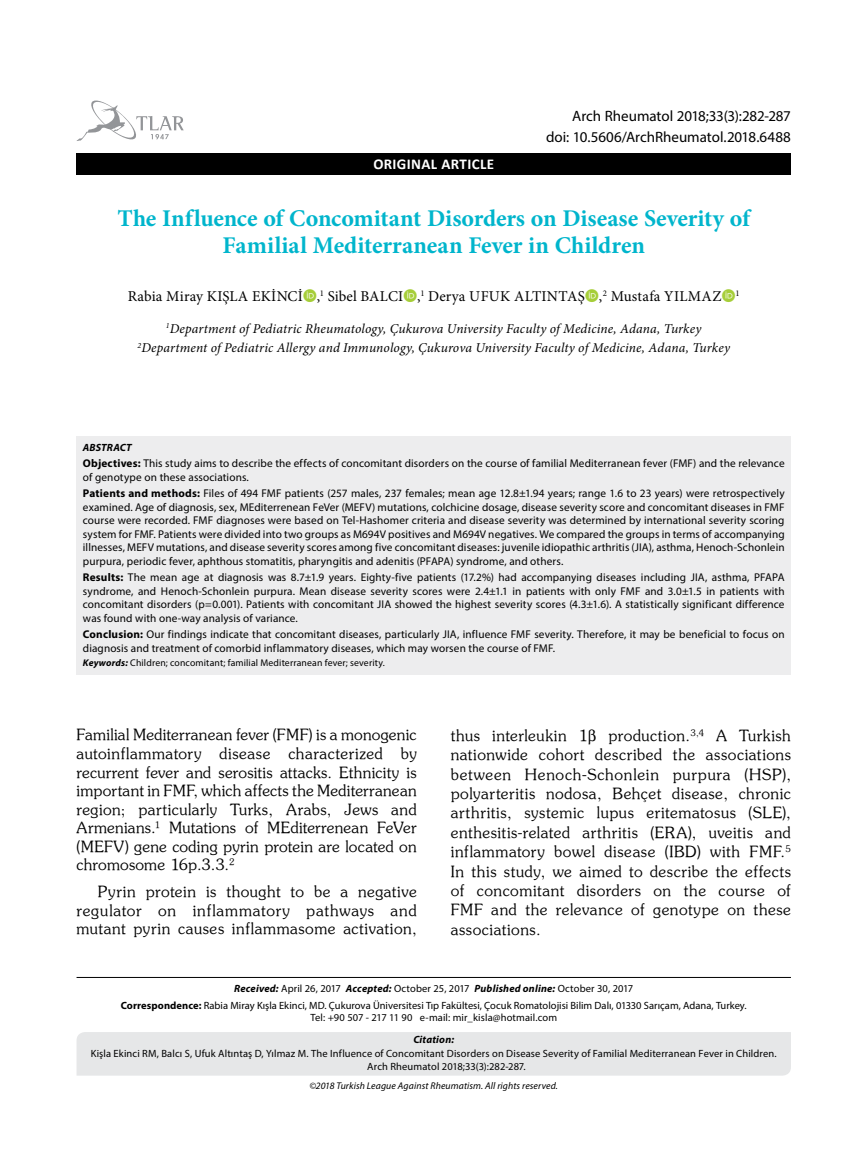
<style>
.page{position:relative;width:859px;height:1170px;background:#fff}
.page>*{position:absolute;margin:0;border:0;box-sizing:border-box;transform-origin:0 0}
.t1{font:700 24px/27px "Minion Pro";color:#00b5cc;text-align:center}
.t2{font:15.45px/19.4px "Souvenir Turk";letter-spacing:.03em;color:#000;text-align:justify}
.t3{font:15px "Minion Pro";letter-spacing:.01em;color:#000}
.t4{font:15px "Myriad Pro";color:#000}
.t5{font:700 15px "Calibri";letter-spacing:.02em;color:#fff}
.t6{font:italic 13.5px/19.5px "Minion Pro";letter-spacing:.01em;color:#000;text-align:center}
.t7{font:11.25px/13.5px "Myriad Pro";letter-spacing:.01em;color:#000}
.t8{font:10.5px/16.8px "Myriad Pro";letter-spacing:.01em;color:#000;text-align:center}
.t9{font:italic 700 10.5px "Myriad Pro";letter-spacing:.02em;color:#000}
.t10{font:9.75px "Myriad Pro";letter-spacing:.015em;color:#000}
.t11{font:italic 9.75px "Myriad Pro";letter-spacing:.01em;color:#000}
.s1{font-weight:700}
.s2{font-weight:700;font-style:italic}
</style>
<div class="page">
<div style="left:77px;top:153px;width:714px;height:21px;background:#000"></div>
<svg style="left:76px;top:100px;width:108px;height:41px"></svg>
<hr style="left:77px;top:977px;width:714px;height:1px;background:#000">
<div style="left:77px;top:436px;width:714px;height:238px;background:#ededee"></div>
<div style="left:77px;top:1032px;width:714px;height:43px;background:#e6e7e8"></div>
<h3 class="t4" style="left:572px;top:107px;width:220px">Arch Rheumatol 2018;33(3):282-287</h3>
<h3 class="t5" style="left:373px;top:153px;width:122px">ORIGINAL ARTICLE</h3>
<h3 class="t4" style="left:546px;top:127px;width:246px">doi: 10.5606/ArchRheumatol.2018.6488</h3>
<h1 class="t1" style="left:118px;top:204px;width:634px">The Influence of Concomitant Disorders on Disease Severity of<br>Familial Mediterranean Fever in Children</h1>
<h3 class="t3" style="left:128px;top:286px;width:613px">Rabia Miray KIŞLA EKİNCİ ,<sup>1</sup> Sibel BALCI ,<sup>1</sup> Derya UFUK ALTINTAŞ ,<sup>2</sup> Mustafa YILMAZ <sup>1</sup></h3>
<p class="t6" style="left:137px;top:319px;width:594px"><sup>1</sup>Department of Pediatric Rheumatology, Çukurova University Faculty of Medicine, Adana, Turkey<br><sup>2</sup>Department of Pediatric Allergy and Immunology, Çukurova University Faculty of Medicine, Adana, Turkey</p>
<p class="t9" style="left:83px;top:440px;width:50px">ABSTRACT</p>
<p class="t7" style="left:83px;top:456px;width:703px"><span class="s1">Objectives:</span> This study aims to describe the effects of concomitant disorders on the course of familial Mediterranean fever (FMF) and the relevance of genotype on these associations.</p>
<p class="t7" style="left:83px;top:486px;width:703px;text-align:justify"><span class="s1">Patients and methods:</span> Files of 494 FMF patients (257 males, 237 females; mean age 12.8±1.94 years; range 1.6 to 23 years) were retrospectively examined. Age of diagnosis, sex, MEditerrenean FeVer (MEFV) mutations, colchicine dosage, disease severity score and concomitant diseases in FMF course were recorded. FMF diagnoses were based on Tel-Hashomer criteria and disease severity was determined by international severity scoring system for FMF. Patients were divided into two groups as M694V positives and M694V negatives. We compared the groups in terms of accompanying illnesses, MEFV mutations, and disease severity scores among five concomitant diseases: juvenile idiopathic arthritis (JIA), asthma, Henoch-Schonlein purpura, periodic fever, aphthous stomatitis, pharyngitis and adenitis (PFAPA) syndrome, and others.</p>
<p class="t7" style="left:83px;top:570px;width:703px;text-align:justify"><span class="s1">Results:</span> The mean age at diagnosis was 8.7±1.9 years. Eighty-five patients (17.2%) had accompanying diseases including JIA, asthma, PFAPA syndrome, and Henoch-Schonlein purpura. Mean disease severity scores were 2.4±1.1 in patients with only FMF and 3.0±1.5 in patients with concomitant disorders (p=0.001). Patients with concomitant JIA showed the highest severity scores (4.3±1.6). A statistically significant difference was found with one-way analysis of variance.</p>
<p class="t7" style="left:83px;top:627px;width:703px"><span class="s1">Conclusion:</span> Our findings indicate that concomitant diseases, particularly JIA, influence FMF severity. Therefore, it may be beneficial to focus on diagnosis and treatment of comorbid inflammatory diseases, which may worsen the course of FMF.</p>
<p class="t10" style="left:83px;top:657px;width:303px"><span class="s2">Keywords:</span> Children; concomitant; familial Mediterranean fever; severity.</p>
<p class="t2" style="left:77px;top:725px;width:342px;line-height:18.6px">Familial Mediterranean fever (FMF) is a monogenic autoinflammatory disease characterized by recurrent fever and serositis attacks. Ethnicity is important in FMF, which affects the Mediterranean region; particularly Turks, Arabs, Jews and Armenians.<sup>1</sup> Mutations of MEditerrenean FeVer (MEFV) gene coding pyrin protein are located on chromosome 16p.3.3.<sup>2</sup></p>
<h2 class="t2" style="left:77px;top:882px;width:342px;line-height:18.6px;text-indent:21px">Pyrin protein is thought to be a negative regulator on inflammatory pathways and mutant pyrin causes inflammasome activation,</h2>
<p class="t2" style="left:451px;top:725px;width:342px;text-indent:158px">production.<sup>3,4</sup> A Turkish nationwide cohort described the associations between Henoch-Schonlein purpura (HSP), polyarteritis nodosa, Behçet disease, chronic arthritis, systemic lupus eritematosus (SLE), enthesitis-related arthritis (ERA), uveitis and inflammatory bowel disease (IBD) with FMF.<sup>5<br></sup>In this study, we aimed to describe the effects of concomitant disorders on the course of FMF and the relevance of genotype on these associations.</p>
<h2 class="t2" style="left:451px;top:725px;width:139px">thus interleukin 1</h2>
<p class="t8" style="left:121px;top:979px;width:627px"><span class="s2">Received:</span> April 26, 2017 <span class="s2">Accepted:</span> October 25, 2017 <span class="s2">Published online:</span> October 30, 2017<br><span class="s1">Correspondence:</span> Rabia Miray Kışla Ekinci, MD. Çukurova Üniversitesi Tıp Fakültesi, Çocuk Romatolojisi Bilim Dalı, 01330 Sarıçam, Adana, Turkey.</p>
<p class="t8" style="left:310px;top:1009px;width:248px">Tel: +90 507 - 217 11 90 e-mail: mir_kisla@hotmail.com</p>
<p class="t9" style="left:413px;top:1032px;width:42px">Citation:</p>
<p class="t8" style="left:367px;top:1047px;width:411px;line-height:12.6px;text-align:left;text-indent:-277px">Kişla Ekinci RM, Balcı S, Ufuk Altıntaş D, Yılmaz M. The Influence of Concomitant Disorders on Disease Severity of Familial Mediterranean Fever in Children.<br>Arch Rheumatol 2018;33(3):282-287.</p>
<p class="t11" style="left:309px;top:1079px;width:250px">©2018 Turkish League Against Rheumatism. All rights reserved.</p>
</div>
